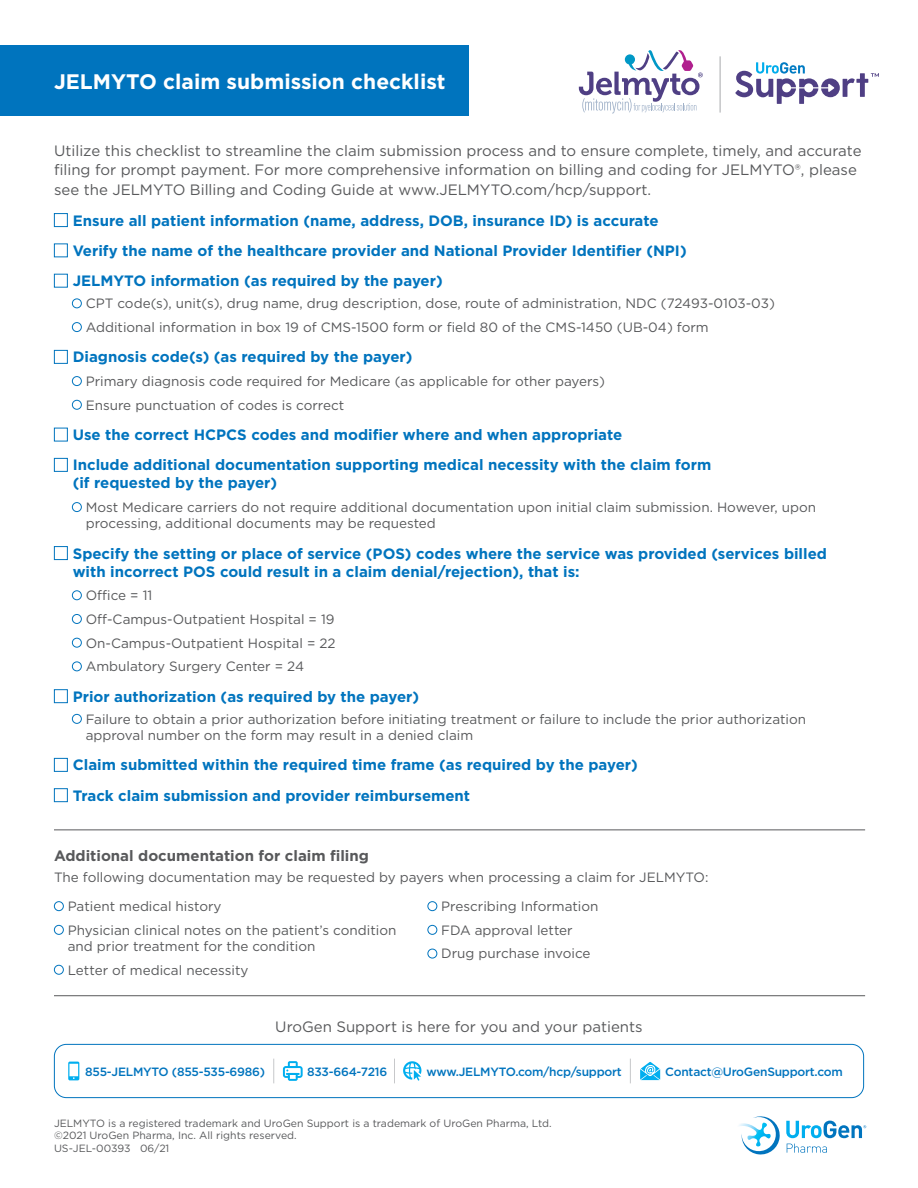
<style>
.page{position:relative;width:918px;height:1188px;background:#fff}
.page>*{position:absolute;margin:0;border:0;box-sizing:border-box;transform-origin:0 0}
.t1{font:700 21px "Gotham";color:#fff}
.t2{font:700 15px/30.3px "Gotham";color:#0074be}
.t3{font:15px/19.5px "Gotham";color:#58595b}
.t4{font:700 15px "Gotham";color:#58595b}
.t5{font:13.5px/23.7px "Gotham";color:#58595b}
.t6{font:500 12px "Gotham";letter-spacing:-.02em;color:#0074be}
.t7{font:10.5px/12.6px "Gotham";color:#58595b}
</style>
<div class="page">
<hr style="left:720px;top:56px;width:1px;height:57px;background:#a7a9ac">
<svg style="left:735px;top:62px;width:144px;height:42px"></svg>
<svg style="left:579px;top:50px;width:124px;height:64px"></svg>
<div style="left:0;top:45px;width:469px;height:71px;background:#0074be"></div>
<hr style="left:54px;top:830px;width:811px;height:1px;background:#58595b">
<hr style="left:54px;top:995px;width:811px;height:1px;background:#58595b">
<svg style="left:787px;top:1144px;width:40px;height:9px"></svg>
<svg style="left:745px;top:1116px;width:35px;height:38px"></svg>
<img style="left:739px;top:1123px;width:32px;height:23px">
<svg style="left:786px;top:1121px;width:80px;height:17px"></svg>
<div style="left:54px;top:1044px;width:810px;height:54px;border:1px solid #0074be;border-radius:12px"></div>
<svg style="left:68px;top:1062px;width:11px;height:18px"></svg>
<div style="left:639px;top:1060px;width:22px;height:22px;background:linear-gradient(to right,#e0f5fd,#e8f7fd)"></div>
<svg style="left:640px;top:1062px;width:20px;height:18px"></svg>
<svg style="left:283px;top:1061px;width:20px;height:20px"></svg>
<svg style="left:403px;top:1061px;width:18px;height:20px"></svg>
<svg style="left:273px;top:1059px;width:1px;height:24px"></svg>
<svg style="left:394px;top:1059px;width:1px;height:24px"></svg>
<svg style="left:630px;top:1059px;width:1px;height:24px"></svg>
<div style="left:54px;top:213px;width:14px;height:14px;border:1px solid #0074be"></div>
<div style="left:54px;top:244px;width:14px;height:13px;border:1px solid #0074be"></div>
<div style="left:54px;top:274px;width:14px;height:14px;border:1px solid #0074be"></div>
<div style="left:72px;top:299px;width:10px;height:9px;border:1px solid #0074be;border-radius:50%"></div>
<div style="left:72px;top:322px;width:10px;height:10px;border:1px solid #0074be;border-radius:50%"></div>
<div style="left:54px;top:350px;width:14px;height:14px;border:1px solid #0074be"></div>
<div style="left:72px;top:376px;width:10px;height:10px;border:1px solid #0074be;border-radius:50%"></div>
<div style="left:72px;top:400px;width:10px;height:10px;border:1px solid #0074be;border-radius:50%"></div>
<div style="left:54px;top:428px;width:14px;height:13px;border:1px solid #0074be"></div>
<div style="left:54px;top:458px;width:14px;height:14px;border:1px solid #0074be"></div>
<div style="left:72px;top:502px;width:10px;height:10px;border:1px solid #0074be;border-radius:50%"></div>
<div style="left:54px;top:546px;width:14px;height:14px;border:1px solid #0074be"></div>
<div style="left:72px;top:590px;width:10px;height:10px;border:1px solid #0074be;border-radius:50%"></div>
<div style="left:72px;top:614px;width:10px;height:10px;border:1px solid #0074be;border-radius:50%"></div>
<div style="left:72px;top:638px;width:10px;height:10px;border:1px solid #0074be;border-radius:50%"></div>
<div style="left:72px;top:662px;width:10px;height:9px;border:1px solid #0074be;border-radius:50%"></div>
<div style="left:54px;top:689px;width:14px;height:14px;border:1px solid #0074be"></div>
<div style="left:72px;top:714px;width:10px;height:10px;border:1px solid #0074be;border-radius:50%"></div>
<div style="left:54px;top:758px;width:14px;height:14px;border:1px solid #0074be"></div>
<div style="left:54px;top:788px;width:14px;height:14px;border:1px solid #0074be"></div>
<div style="left:54px;top:901px;width:10px;height:10px;border:1px solid #0074be;border-radius:50%"></div>
<div style="left:54px;top:925px;width:10px;height:10px;border:1px solid #0074be;border-radius:50%"></div>
<div style="left:54px;top:965px;width:10px;height:10px;border:1px solid #0074be;border-radius:50%"></div>
<div style="left:428px;top:901px;width:9px;height:10px;border:1px solid #0074be;border-radius:50%"></div>
<div style="left:428px;top:925px;width:9px;height:10px;border:1px solid #0074be;border-radius:50%"></div>
<div style="left:428px;top:949px;width:9px;height:9px;border:1px solid #0074be;border-radius:50%"></div>
<h1 class="t1" style="left:54px;top:67px;width:393px">JELMYTO claim submission checklist</h1>
<p class="t3" style="left:54px;top:140px;width:809px">Utilize this checklist to streamline the claim submission process and to ensure complete, timely, and accurate filing for prompt payment. For more comprehensive information on billing and coding for JELMYTO®, please see the JELMYTO Billing and Coding Guide at www.JELMYTO.com/hcp/support.</p>
<p class="t2" style="left:73px;top:205px;width:615px">Ensure all patient information (name, address, DOB, insurance ID) is accurate<br>Verify the name of the healthcare provider and National Provider Identifier (NPI)<br>JELMYTO information (as required by the payer)</p>
<p class="t5" style="left:86px;top:291px;width:691px">CPT code(s), unit(s), drug name, drug description, dose, route of administration, NDC (72493-0103-03)<br>Additional information in box 19 of CMS-1500 form or field 80 of the CMS-1450 (UB-04) form</p>
<p class="t2" style="left:73px;top:342px;width:341px">Diagnosis code(s) (as required by the payer)</p>
<p class="t5" style="left:86px;top:369px;width:521px">Primary diagnosis code required for Medicare (as applicable for other payers)<br>Ensure punctuation of codes is correct</p>
<p class="t2" style="left:73px;top:419px;width:640px">Use the correct HCPCS codes and modifier where and when appropriate<br>Include additional documentation supporting medical necessity with the claim form</p>
<p class="t2" style="left:73px;top:468px;width:206px">(if requested by the payer)</p>
<p class="t5" style="left:86px;top:499px;width:732px;line-height:16.2px">Most Medicare carriers do not require additional documentation upon initial claim submission. However, upon processing, additional documents may be requested</p>
<p class="t2" style="left:73px;top:544px;width:756px;line-height:18px">Specify the setting or place of service (POS) codes where the service was provided (services billed with incorrect POS could result in a claim denial/rejection), that is:</p>
<p class="t5" style="left:86px;top:583px;width:251px">Office = 11<br>Off-Campus-Outpatient Hospital = 19<br>On-Campus-Outpatient Hospital = 22<br>Ambulatory Surgery Center = 24</p>
<p class="t2" style="left:73px;top:681px;width:348px">Prior authorization (as required by the payer)</p>
<p class="t5" style="left:86px;top:711px;width:722px;line-height:16.2px">Failure to obtain a prior authorization before initiating treatment or failure to include the prior authorization approval number on the form may result in a denied claim</p>
<p class="t2" style="left:73px;top:750px;width:567px">Claim submitted within the required time frame (as required by the payer)<br>Track claim submission and provider reimbursement</p>
<p class="t4" style="left:54px;top:846px;width:316px">Additional documentation for claim filing</p>
<p class="t5" style="left:68px;top:863px;width:642px;line-height:28.8px;text-indent:-14px">The following documentation may be requested by payers when processing a claim for JELMYTO:<br>Patient medical history</p>
<p class="t5" style="left:68px;top:922px;width:330px;line-height:16.2px">Physician clinical notes on the patient’s condition and prior treatment for the condition</p>
<p class="t5" style="left:68px;top:958px;width:182px">Letter of medical necessity</p>
<p class="t5" style="left:441px;top:894px;width:159px">Prescribing Information<br>FDA approval letter<br>Drug purchase invoice</p>
<p class="t3" style="left:275px;top:1016px;width:369px">UroGen Support is here for you and your patients</p>
<p class="t6" style="left:85px;top:1064px;width:181px">855-JELMYTO (855-535-6986)</p>
<p class="t6" style="left:307px;top:1064px;width:82px">833-664-7216</p>
<p class="t6" style="left:427px;top:1064px;width:197px">www.JELMYTO.com/hcp/support</p>
<p class="t6" style="left:665px;top:1064px;width:179px">Contact@UroGenSupport.com</p>
<p class="t7" style="left:54px;top:1117px;width:499px">JELMYTO is a registered trademark and UroGen Support is a trademark of UroGen Pharma, Ltd. ©2021 UroGen Pharma, Inc. All rights reserved.<br>US-JEL-00393 06/21</p>
</div>
